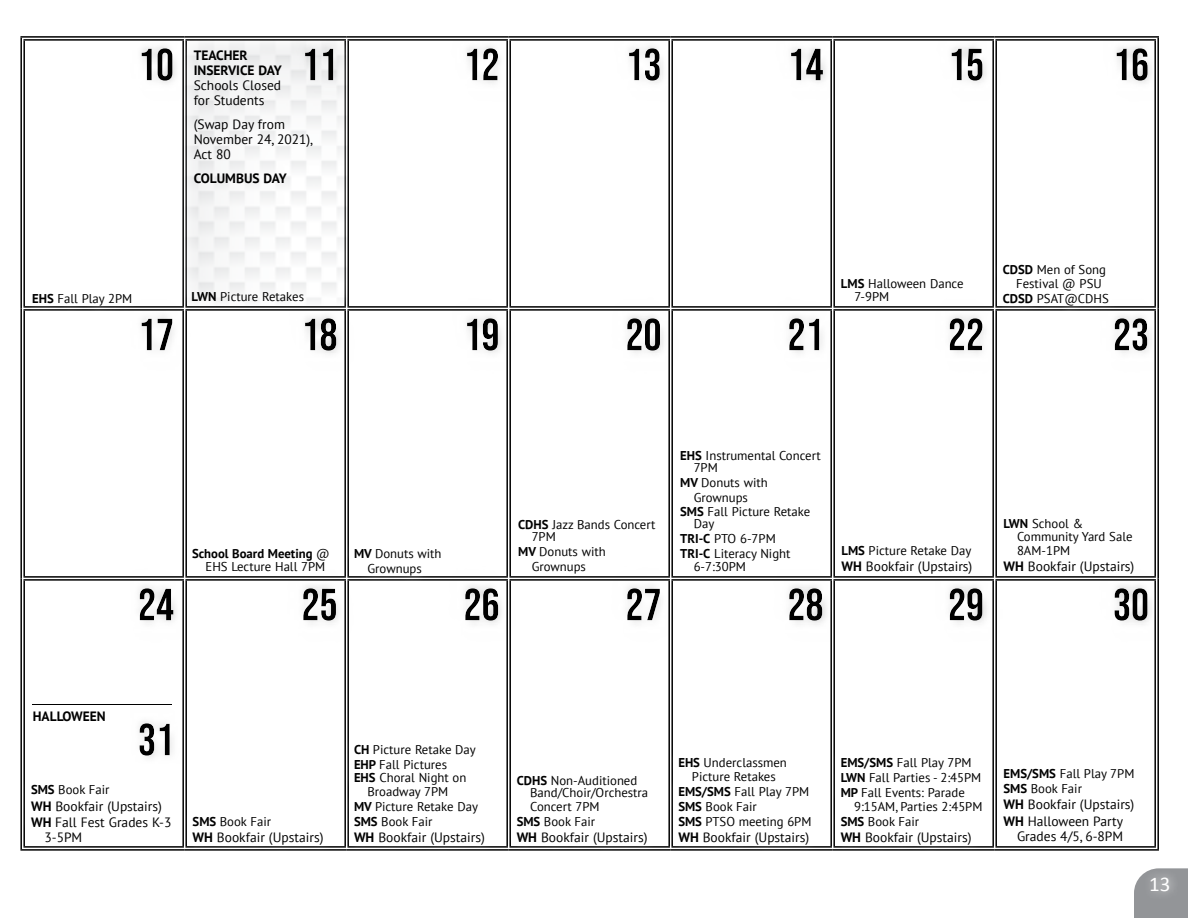
<style>
.page{position:relative;width:1188px;height:918px;background:#fff}
.page>*{position:absolute;margin:0;border:0;box-sizing:border-box;transform-origin:0 0}
.t1{font:21px "Calibri";color:#fff}
.t2{font:13.5px/15px "PT Sans";color:#000}
.t3{font:700 13.5px/15px "PT Sans";color:#000}
.t4{font:12.75px/15px "PT Sans";color:#000}
.t5{font:700 12.75px/13.5px "PT Sans";color:#000}
.s1{font-weight:700}
.s2{font-weight:400}
</style>
<div class="page">
<hr style="left:20px;top:36px;width:165px;height:2px;background:#000">
<hr style="left:23px;top:39px;width:161px;height:2px;background:#000">
<hr style="left:20px;top:38px;width:2px;height:270px;background:#000">
<hr style="left:23px;top:41px;width:2px;height:265px;background:#000">
<hr style="left:20px;top:308px;width:2px;height:270px;background:#000">
<hr style="left:23px;top:311px;width:2px;height:265px;background:#000">
<hr style="left:23px;top:576px;width:161px;height:2px;background:#000">
<hr style="left:23px;top:579px;width:161px;height:2px;background:#000">
<hr style="left:20px;top:578px;width:2px;height:271px;background:#000">
<hr style="left:23px;top:581px;width:2px;height:265px;background:#000">
<hr style="left:182px;top:581px;width:2px;height:265px;background:#000">
<hr style="left:185px;top:581px;width:2px;height:265px;background:#000">
<hr style="left:506px;top:581px;width:2px;height:265px;background:#000">
<hr style="left:668px;top:581px;width:2px;height:265px;background:#000">
<hr style="left:830px;top:581px;width:2px;height:265px;background:#000">
<hr style="left:992px;top:581px;width:2px;height:265px;background:#000">
<hr style="left:995px;top:581px;width:2px;height:265px;background:#000">
<hr style="left:1154px;top:581px;width:2px;height:265px;background:#000">
<hr style="left:1157px;top:578px;width:2px;height:271px;background:#000">
<hr style="left:23px;top:846px;width:161px;height:2px;background:#000">
<hr style="left:20px;top:849px;width:165px;height:2px;background:#000">
<hr style="left:185px;top:846px;width:161px;height:2px;background:#000">
<hr style="left:185px;top:849px;width:162px;height:2px;background:#000">
<hr style="left:347px;top:846px;width:161px;height:2px;background:#000">
<hr style="left:347px;top:849px;width:162px;height:2px;background:#000">
<hr style="left:509px;top:846px;width:161px;height:2px;background:#000">
<hr style="left:509px;top:849px;width:162px;height:2px;background:#000">
<hr style="left:671px;top:846px;width:161px;height:2px;background:#000">
<hr style="left:671px;top:849px;width:162px;height:2px;background:#000">
<hr style="left:833px;top:846px;width:161px;height:2px;background:#000">
<hr style="left:833px;top:849px;width:162px;height:2px;background:#000">
<hr style="left:995px;top:846px;width:161px;height:2px;background:#000">
<hr style="left:995px;top:849px;width:164px;height:2px;background:#000">
<div style="left:121px;top:26px;width:1047px;height:753px;background:#000;opacity:.5"></div>
<div style="left:20px;top:692px;width:163px;height:14px;background:#000;opacity:.5"></div>
<svg style="left:1134px;top:868px;width:54px;height:50px;background:#9b9da0"></svg>
<div style="left:1142px;top:869px;width:37px;height:31px;background:#fff;opacity:.75"></div>
<div style="left:23px;top:283px;width:118px;height:32px;background:#fff"></div>
<div style="left:344px;top:539px;width:107px;height:46px;background:#fff"></div>
<div style="left:993px;top:255px;width:125px;height:60px;background:#fff"></div>
<div style="left:507px;top:766px;width:150px;height:88px;background:#fff"></div>
<div style="left:669px;top:748px;width:151px;height:106px;background:#fff"></div>
<div style="left:183px;top:806px;width:149px;height:48px;background:#fff"></div>
<div style="left:831px;top:748px;width:161px;height:106px;background:#fff"></div>
<div style="left:22px;top:775px;width:157px;height:77px;background:#fff"></div>
<div style="left:344px;top:734px;width:149px;height:120px;background:#fff"></div>
<p class="t4" style="left:32px;top:290px;width:102px"><span class="s1">EHS</span> Fall Play 2PM</p>
<p class="t3" style="left:194px;top:48px;width:90px">TEACHER<br>INSERVICE DAY</p>
<p class="t2" style="left:194px;top:78px;width:89px">Schools Closed for Students</p>
<p class="t2" style="left:194px;top:117px;width:121px">(Swap Day from<br>November 24, 2021),<br>Act 80</p>
<p class="t3" style="left:194px;top:171px;width:95px">COLUMBUS DAY</p>
<p class="t4" style="left:192px;top:289px;width:114px"><span class="s1">LWN</span> Picture Retakes</p>
<p class="t4" style="left:854px;top:276px;width:111px;line-height:13.5px;text-indent:-14px"><span class="s1">LMS</span> Halloween Dance<br>7-9PM</p>
<p class="t4" style="left:1016px;top:263px;width:91px;line-height:13.5px;text-indent:-14px"><span class="s1">CDSD</span> Men of Song<br>Festival @ PSU</p>
<p class="t4" style="left:1003px;top:290px;width:108px"><span class="s1">CDSD</span> PSAT@CDHS</p>
<p class="t5" style="left:206px;top:546px;width:126px;text-indent:-14px">School Board Meeting <span class="s2">@<br>EHS Lecture Hall 7PM</span></p>
<p class="t4" style="left:354px;top:546px;width:89px;text-align:center"><span class="s1">MV</span> Donuts with<br>Grownups</p>
<p class="t4" style="left:532px;top:519px;width:125px;line-height:12px;text-indent:-14px"><span class="s1">CDHS</span> Jazz Bands Concert<br>7PM</p>
<p class="t4" style="left:518px;top:544px;width:89px;text-align:center"><span class="s1">MV</span> Donuts with<br>Grownups</p>
<p class="t4" style="left:694px;top:450px;width:129px;line-height:12px;text-indent:-14px"><span class="s1">EHS</span> Instrumental Concert<br>7PM</p>
<p class="t4" style="left:680px;top:475px;width:89px;text-align:center"><span class="s1">MV</span> Donuts with<br>Grownups</p>
<p class="t4" style="left:694px;top:505px;width:118px;line-height:12px;text-indent:-14px"><span class="s1">SMS</span> Fall Picture Retake<br>Day</p>
<p class="t4" style="left:680px;top:530px;width:112px"><span class="s1">TRI-C</span> PTO 6-7PM<br><span class="s1">TRI-C</span> Literacy Night</p>
<p class="t4" style="left:694px;top:559px;width:54px">6-7:30PM</p>
<p class="t4" style="left:842px;top:543px;width:131px"><span class="s1">LMS</span> Picture Retake Day</p>
<p class="t2" style="left:842px;top:559px;width:132px"><span class="s1">WH</span> Bookfair (Upstairs)</p>
<p class="t4" style="left:1017px;top:516px;width:117px;line-height:13.5px;text-indent:-14px"><span class="s1">LWN</span> School &amp;<br>Community Yard Sale<br>8AM-1PM</p>
<p class="t2" style="left:1004px;top:559px;width:132px"><span class="s1">WH</span> Bookfair (Upstairs)</p>
<p class="t3" style="left:33px;top:709px;width:74px">HALLOWEEN</p>
<p class="t4" style="left:31px;top:782px;width:80px"><span class="s1">SMS</span> Book Fair</p>
<p class="t2" style="left:31px;top:798px;width:142px;line-height:16.5px"><span class="s1">WH</span> Bookfair (Upstairs)<br><span class="s1">WH</span> Fall Fest Grades K-3</p>
<p class="t2" style="left:45px;top:830px;width:39px">3-5PM</p>
<p class="t4" style="left:193px;top:814px;width:80px"><span class="s1">SMS</span> Book Fair</p>
<p class="t2" style="left:193px;top:830px;width:132px"><span class="s1">WH</span> Bookfair (Upstairs)</p>
<p class="t4" style="left:354px;top:742px;width:123px"><span class="s1">CH</span> Picture Retake Day<br><span class="s1">EHP</span> Fall Pictures</p>
<p class="t4" style="left:354px;top:771px;width:114px;line-height:13.5px;text-align:center"><span class="s1">EHS</span> Choral Night on<br>Broadway 7PM</p>
<p class="t4" style="left:354px;top:799px;width:125px"><span class="s1">MV</span> Picture Retake Day<br><span class="s1">SMS</span> Book Fair</p>
<p class="t2" style="left:354px;top:830px;width:132px"><span class="s1">WH</span> Bookfair (Upstairs)</p>
<p class="t4" style="left:530px;top:775px;width:120px;line-height:12px;text-indent:-14px"><span class="s1">CDHS</span> Non-Auditioned<br>Band/Choir/Orchestra</p>
<p class="t4" style="left:517px;top:799px;width:85px;text-indent:14px">Concert 7PM<br><span class="s1">SMS</span> Book Fair</p>
<p class="t2" style="left:517px;top:830px;width:132px"><span class="s1">WH</span> Bookfair (Upstairs)</p>
<p class="t4" style="left:678px;top:756px;width:110px;line-height:13.5px;text-align:center"><span class="s1">EHS</span> Underclassmen<br>Picture Retakes</p>
<p class="t4" style="left:678px;top:784px;width:135px"><span class="s1">EMS/SMS</span> Fall Play 7PM<br><span class="s1">SMS</span> Book Fair<br><span class="s1">SMS</span> PTSO meeting 6PM</p>
<p class="t2" style="left:678px;top:830px;width:132px"><span class="s1">WH</span> Bookfair (Upstairs)</p>
<p class="t4" style="left:841px;top:755px;width:142px"><span class="s1">EMS/SMS</span> Fall Play 7PM<br><span class="s1">LWN</span> Fall Parties - 2:45PM<br><span class="s1">MP</span> Fall Events: Parade</p>
<p class="t4" style="left:841px;top:799px;width:143px;text-indent:14px">9:15AM, Parties 2:45PM<br><span class="s1">SMS</span> Book Fair</p>
<p class="t2" style="left:841px;top:830px;width:132px"><span class="s1">WH</span> Bookfair (Upstairs)</p>
<p class="t4" style="left:1004px;top:766px;width:132px"><span class="s1">EMS/SMS</span> Fall Play 7PM<br><span class="s1">SMS</span> Book Fair</p>
<p class="t2" style="left:1004px;top:796px;width:132px;line-height:16.5px"><span class="s1">WH</span> Bookfair (Upstairs)<br><span class="s1">WH</span> Halloween Party</p>
<p class="t2" style="left:1017px;top:828px;width:108px">Grades 4/5, 6-8PM</p>
<h1 class="t1" style="left:1149px;top:871px;width:23px">13</h1>
</div>
